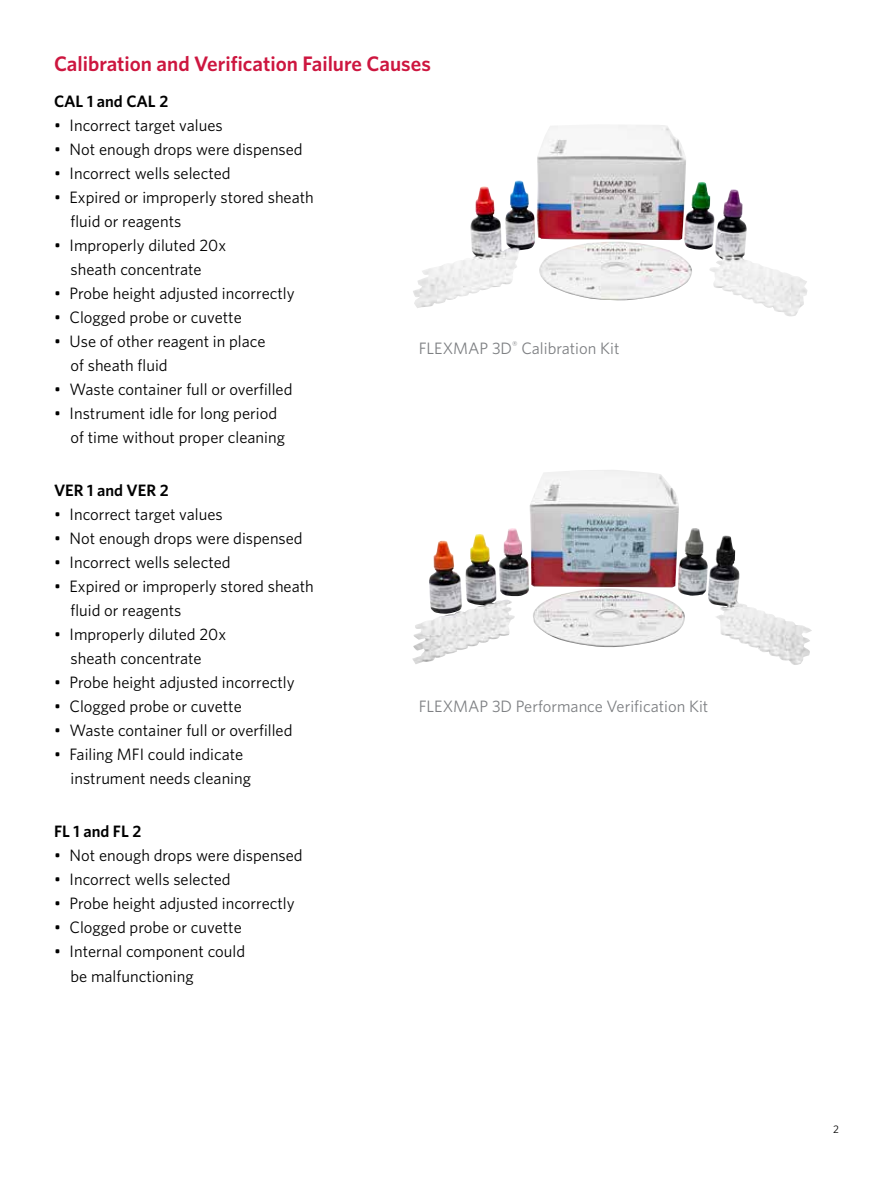
<style>
.page{position:relative;width:893px;height:1187px;background:#fff}
.page>*{position:absolute;margin:0;border:0;box-sizing:border-box;transform-origin:0 0}
.t1{font:600 21px "Whitney";color:#cd163f}
.t2{font:16.5px/24px "Whitney";color:#000}
.t3{font:16.5px "Whitney";color:#7e8083}
.t4{font:600 16.5px "Whitney";color:#000}
.t5{font:10.95px "Whitney";color:#000}
</style>
<div class="page">
<img style="left:413px;top:125px;width:273px;height:183px">
<img style="left:413px;top:470px;width:295px;height:180px">
<p class="t1" style="left:54px;top:50px;width:378px">Calibration and Verification Failure Causes</p>
<p class="t4" style="left:54px;top:90px;width:116px">CAL 1 and CAL 2</p>
<p class="t2" style="left:54px;top:113px;width:170px">• Incorrect target values</p>
<p class="t2" style="left:54px;top:137px;width:250px">• Not enough drops were dispensed</p>
<p class="t2" style="left:54px;top:161px;width:178px">• Incorrect wells selected</p>
<p class="t2" style="left:71px;top:185px;width:245px;text-indent:-16px">• Expired or improperly stored sheath fluid or reagents</p>
<p class="t2" style="left:54px;top:233px;width:174px;text-align:center">• Improperly diluted 20x sheath concentrate</p>
<p class="t2" style="left:54px;top:281px;width:242px">• Probe height adjusted incorrectly</p>
<p class="t2" style="left:54px;top:305px;width:189px">• Clogged probe or cuvette</p>
<p class="t2" style="left:71px;top:329px;width:196px;text-indent:-16px">• Use of other reagent in place of sheath fluid</p>
<p class="t2" style="left:54px;top:377px;width:240px">• Waste container full or overfilled</p>
<p class="t2" style="left:71px;top:401px;width:216px;text-indent:-16px">• Instrument idle for long period of time without proper cleaning</p>
<p class="t4" style="left:54px;top:479px;width:116px">VER 1 and VER 2</p>
<p class="t2" style="left:54px;top:502px;width:170px">• Incorrect target values</p>
<p class="t2" style="left:54px;top:526px;width:250px">• Not enough drops were dispensed</p>
<p class="t2" style="left:54px;top:550px;width:178px">• Incorrect wells selected</p>
<p class="t2" style="left:71px;top:574px;width:245px;text-indent:-16px">• Expired or improperly stored sheath fluid or reagents</p>
<p class="t2" style="left:54px;top:622px;width:174px;text-align:center">• Improperly diluted 20x sheath concentrate</p>
<p class="t2" style="left:54px;top:670px;width:242px">• Probe height adjusted incorrectly</p>
<p class="t2" style="left:54px;top:694px;width:189px">• Clogged probe or cuvette</p>
<p class="t2" style="left:54px;top:718px;width:240px">• Waste container full or overfilled</p>
<p class="t2" style="left:71px;top:742px;width:182px;text-indent:-16px">• Failing MFI could indicate instrument needs cleaning</p>
<p class="t4" style="left:54px;top:820px;width:89px">FL 1 and FL 2</p>
<p class="t2" style="left:54px;top:843px;width:250px">• Not enough drops were dispensed</p>
<p class="t2" style="left:54px;top:867px;width:178px">• Incorrect wells selected</p>
<p class="t2" style="left:54px;top:891px;width:242px">• Probe height adjusted incorrectly</p>
<p class="t2" style="left:54px;top:915px;width:189px">• Clogged probe or cuvette</p>
<p class="t2" style="left:71px;top:939px;width:176px;text-indent:-16px">• Internal component could be malfunctioning</p>
<p class="t3" style="left:419px;top:337px;width:202px">FLEXMAP 3D<sup>®</sup> Calibration Kit</p>
<p class="t3" style="left:419px;top:695px;width:291px">FLEXMAP 3D Performance Verification Kit</p>
<p class="t5" style="left:833px;top:1121px;width:7px">2</p>
</div>
